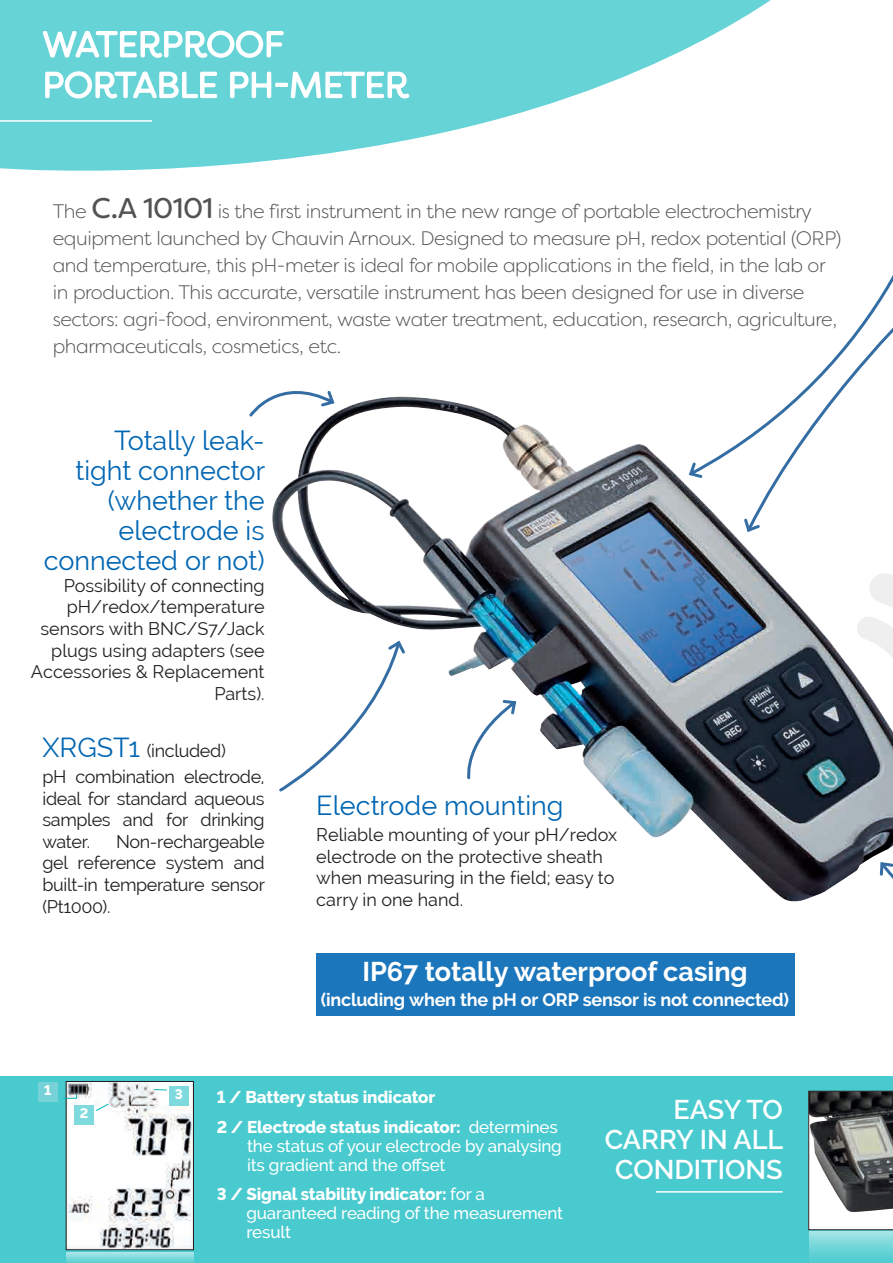
<style>
.page{position:relative;width:893px;height:1263px;background:#fff}
.page>*{position:absolute;margin:0;border:0;box-sizing:border-box;transform-origin:0 0}
.t1{font:27px/30px "Raleway";color:#0166b3;text-align:right}
.t2{font:700 27px "Raleway";color:#fff}
.t3{font:600 27px/30px "Raleway";color:#fff;text-align:right}
.t4{font:300 19.5px/27px "Filson Soft";letter-spacing:-.02em;color:#535355}
.t5{font:18px/21.6px "Raleway";color:#231f20;text-align:justify}
.t6{font:700 18px "Raleway";letter-spacing:-.01em;color:#fff}
.t7{font:18px/25.8px "Raleway";letter-spacing:-.02em;color:#231f20}
.t8{font:500 16.95px/18.9px "Raleway";letter-spacing:-.01em;color:#fff}
.t9{font:800 16.95px/29.5px "Raleway";letter-spacing:-.01em;color:#fff}
.t10{font:800 13.8px "Raleway";color:#fff}
.s1{font-weight:400;font-size:28.5px}
.s2{font-size:27px;color:#0166b3}
.s3{font-weight:500}
.s4{font-weight:800}
</style>
<div class="page">
<div style="left:0;top:1076px;width:893px;height:187px;background:#48cace"></div>
<svg style="left:0;top:0;width:771px;height:171px;fill:#66d3d6"></svg>
<hr style="left:0;top:120px;width:152px;height:2px;background:#fff">
<div style="left:809px;top:1231px;width:84px;height:32px;background:linear-gradient(to bottom,#a2e4e6,#4ccbcf)"></div>
<svg style="left:635px;top:160px;width:136px;height:11px"></svg>
<svg style="left:249px;top:391px;width:83px;height:26px"></svg>
<svg style="left:66px;top:1252px;width:127px;height:11px"></svg>
<img style="left:68px;top:1083px;width:124px;height:165px">
<div style="left:66px;top:1081px;width:128px;height:169px;border:1px solid #231f20"></div>
<div style="left:38px;top:1082px;width:19px;height:19px;background:#76d2d6"></div>
<svg style="left:154px;top:1089px;width:13px;height:1px"></svg>
<svg style="left:96px;top:1103px;width:13px;height:8px"></svg>
<svg style="left:63px;top:1094px;width:14px;height:5px"></svg>
<div style="left:169px;top:1086px;width:19px;height:19px;background:#7fdadd"></div>
<div style="left:74px;top:1105px;width:19px;height:19px;background:#7fdadd"></div>
<svg style="left:42px;top:16px;width:368px;height:141px;background:#7dd9dc"></svg>
<div style="left:316px;top:953px;width:479px;height:63px;background:#1b76bc"></div>
<hr style="left:656px;top:1191px;width:127px;height:1px;background:#fff">
<img style="left:272px;top:396px;width:621px;height:506px">
<svg style="left:560px;top:284px;width:333px;height:466px"></svg>
<svg style="left:809px;top:1091px;width:84px;height:139px;background:#7d7e7d"></svg>
<p class="t4" style="left:53px;top:198px;width:790px">The <span class="s1">C.A 10101</span> is the first instrument in the new range of portable electrochemistry equipment launched by Chauvin Arnoux. Designed to measure pH, redox potential (ORP) and temperature, this pH-meter is ideal for mobile applications in the field, in the lab or in production. This accurate, versatile instrument has been designed for use in diverse sectors: agri-food, environment, waste water treatment, education, research, agriculture, pharmaceuticals, cosmetics, etc.</p>
<h1 class="t1" style="left:44px;top:426px;width:223px">Totally leak-<br>tight connector (whether the electrode is connected or not)</h1>
<p class="t5" style="left:31px;top:575px;width:235px;text-align:right">Possibility of connecting pH/redox/temperature sensors with BNC/S7/Jack plugs using adapters (see<br>Accessories &amp; Replacement<br>Parts).</p>
<p class="t7" style="left:43px;top:738px;width:224px"><span class="s2">XRGST1</span> (included)<br>pH combination electrode,</p>
<p class="t5" style="left:43px;top:787px;width:224px">ideal for standard aqueous samples and for drinking water.</p>
<p class="t5" style="left:43px;top:830px;width:224px;text-indent:73px">Non-rechargeable gel reference system and built-in temperature sensor (Pt1000).</p>
<h1 class="t1" style="left:316px;top:791px;width:249px">Electrode mounting</h1>
<p class="t5" style="left:316px;top:824px;width:302px;text-align:left">Reliable mounting of your pH/redox electrode on the protective sheath when measuring in the field; easy to carry in one hand.</p>
<h1 class="t2" style="left:362px;top:956px;width:387px">IP67 totally waterproof casing</h1>
<p class="t6" style="left:321px;top:990px;width:470px">(including when the pH or ORP sensor is not connected)</p>
<p class="t10" style="left:44px;top:1082px;width:9px">1</p>
<p class="t10" style="left:175px;top:1086px;width:10px">3</p>
<p class="t10" style="left:80px;top:1106px;width:10px">2</p>
<p class="t9" style="left:217px;top:1083px;width:342px">1 / Battery status indicator<br>2 / Electrode status indicator: <span class="s3">determines</span></p>
<p class="t8" style="left:247px;top:1136px;width:316px">the status of your electrode by analysing its gradient and the offset</p>
<p class="t8" style="left:246px;top:1185px;width:318px;text-indent:-30px"><span class="s4">3 / Signal stability indicator:</span> for a guaranteed reading of the measurement result</p>
<h1 class="t3" style="left:605px;top:1094px;width:180px">EASY TO<br>CARRY IN ALL<br>CONDITIONS</h1>
</div>
